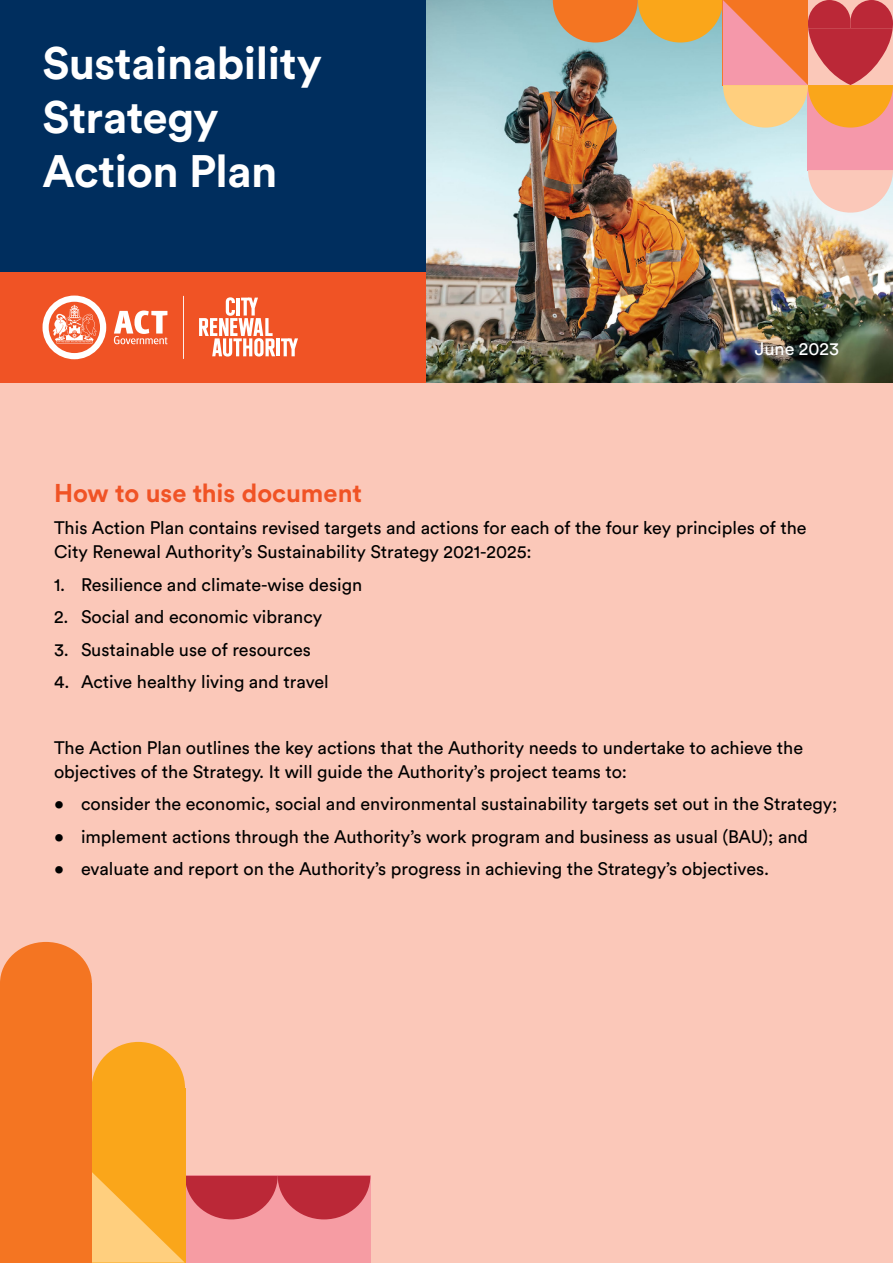
<style>
.page{position:relative;width:893px;height:1263px;background:#fff}
.page>*{position:absolute;margin:0;border:0;box-sizing:border-box;transform-origin:0 0}
.t1{font:700 45px/54px "Circular Std";letter-spacing:-.01em;color:#fff}
.t2{font:700 25.5px "Circular Std";color:#f05325}
.t3{font:18px/24px "Circular Std";color:#000}
.t4{font:18px "Circular Std";color:#fff}
</style>
<div class="page">
<div style="left:0;top:383px;width:893px;height:880px;background:#fbc8b9"></div>
<img style="left:425px;top:0;width:468px;height:383px">
<div style="left:0;top:0;width:425px;height:383px;background:#002e5e"></div>
<div style="left:0;top:272px;width:425px;height:111px;background:#f05325"></div>
<svg style="left:199px;top:297px;width:76px;height:60px"></svg>
<hr style="left:276px;top:338px;width:4px;height:18px;background:#fff">
<svg style="left:281px;top:338px;width:17px;height:18px"></svg>
<svg style="left:43px;top:296px;width:141px;height:63px"></svg>
<div style="left:808px;top:85px;width:85px;height:85px;background:#f598aa"></div>
<svg style="left:808px;top:170px;width:85px;height:43px;background:#f6d1c6"></svg>
<svg style="left:553px;top:0;width:340px;height:128px;background:#cb9878"></svg>
<svg style="left:92px;top:1042px;width:93px;height:47px"></svg>
<div style="left:0;top:1089px;width:185px;height:174px;background:#faa61a"></div>
<svg style="left:0;top:942px;width:92px;height:41px"></svg>
<svg style="left:92px;top:1171px;width:278px;height:91px"></svg>
<div style="left:0;top:983px;width:92px;height:280px;background:#f47522"></div>
<h1 class="t1" style="left:43px;top:35px;width:281px">Sustainability<br>Strategy<br>Action Plan</h1>
<p class="t4" style="left:755px;top:337px;width:86px">June 2023</p>
<h2 class="t2" style="left:54px;top:476px;width:310px">How to use this document</h2>
<p class="t3" style="left:54px;top:516px;width:754px">This Action Plan contains revised targets and actions for each of the four key principles of the<br>City Renewal Authority’s Sustainability Strategy 2021-2025:</p>
<p class="t3" style="left:54px;top:572px;width:310px">1. Resilience and climate-wise design</p>
<p class="t3" style="left:54px;top:605px;width:270px">2. Social and economic vibrancy</p>
<p class="t3" style="left:54px;top:637px;width:258px">3. Sustainable use of resources</p>
<p class="t3" style="left:54px;top:670px;width:276px">4. Active healthy living and travel</p>
<p class="t3" style="left:54px;top:735px;width:751px">The Action Plan outlines the key actions that the Authority needs to undertake to achieve the objectives of the Strategy. It will guide the Authority’s project teams to:</p>
<p class="t3" style="left:54px;top:791px;width:785px">• consider the economic, social and environmental sustainability targets set out in the Strategy;</p>
<p class="t3" style="left:54px;top:824px;width:756px">• implement actions through the Authority’s work program and business as usual (BAU); and</p>
<p class="t3" style="left:54px;top:856px;width:717px">• evaluate and report on the Authority’s progress in achieving the Strategy’s objectives.</p>
</div>
